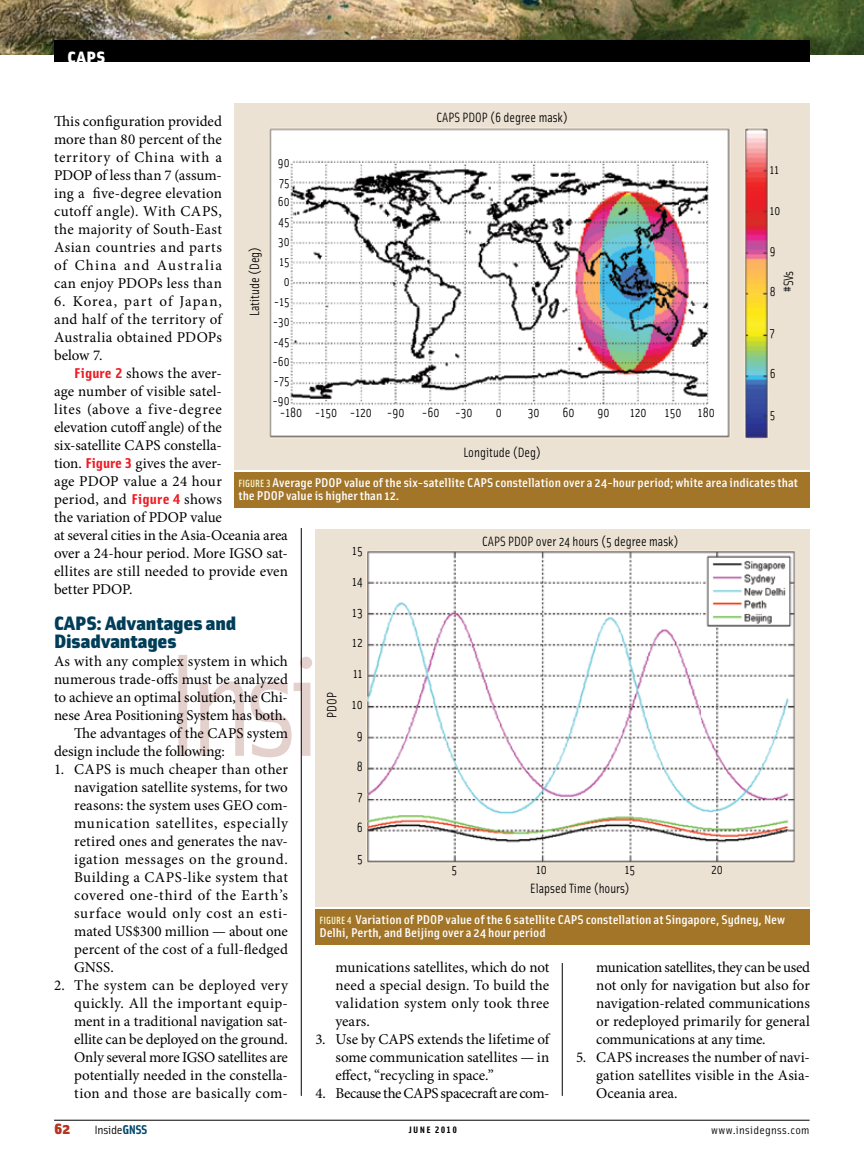
<style>
.page{position:relative;width:864px;height:1161px;background:#fff}
.page>*{position:absolute;margin:0;border:0;box-sizing:border-box;transform-origin:0 0}
.t1{font:19.5px/18px "Solex Black Lining";letter-spacing:-.005em;color:#003d58;scale:1.15 1}
.t2{font:16.5px "Solex Black Lining";color:#fff;scale:1.15 1}
.t3{font:15px/18px "Minion Pro";letter-spacing:.005em;color:#000;text-align:justify}
.t4{font:15px "Minion Pro";letter-spacing:-.025em;color:#000}
.t5{font:900 15px "Solex";color:#b5351e;scale:1.15 1}
.t6{font:13.5px "Solex";color:#000}
.t7{font:13.05px/20px "Solex";color:#000;text-align:right}
.t8{font:500 12.75px/13.5px "Solex";letter-spacing:-.005em;color:#fff;scale:1.15 1}
.t9{font:12px "Solex";letter-spacing:-.025em;color:#000;scale:1.15 1}
.t10{font:11.25px "Solex";letter-spacing:.025em;color:#000;scale:1.15 1}
.t11{font:9.3px "Solex Bold Lining";letter-spacing:.115em;color:#000;scale:1.15 1}
.s1{font-family:"Solex Bold Lining";font-size:14.25px;color:#ed1c24}
.s2{font-family:"Solex Medium Lining";font-weight:400;font-size:10.5px;color:#fcf9cf}
.s3{font-weight:700;font-size:12.75px;color:#00496e}
</style>
<div class="page">
<hr style="left:54px;top:1120px;width:756px;height:1px;background:#000">
<svg style="left:178px;top:655px;width:134px;height:102px"></svg>
<div style="left:315px;top:909px;width:495px;height:36px;background:#a27529"></div>
<div style="left:315px;top:530px;width:495px;height:378px;background:#ece2d4"></div>
<img style="left:366px;top:551px;width:429px;height:312px">
<div style="left:234px;top:472px;width:576px;height:36px;background:#a27529"></div>
<div style="left:234px;top:104px;width:576px;height:366px;background:#ece2d4"></div>
<img style="left:269px;top:128px;width:500px;height:310px">
<img style="left:0;top:0;width:864px;height:55px">
<div style="left:54px;top:40px;width:756px;height:22px;background:#000"></div>
<hr style="left:301px;top:528px;width:1px;height:568px;background:#000">
<hr style="left:562px;top:963px;width:1px;height:133px;background:#000">
<p class="t2" style="left:68px;top:45px;width:9px">caps</p>
<p class="t6" style="left:437px;top:108px;width:133px">CAPS PDOP (6 degree mask)</p>
<p class="t3" style="left:54px;top:112px;width:170px">This configuration provided more than 80 percent of the territory of China with a PDOP of less than 7 (assum&shy;ing a five-degree elevation cutoff angle). With CAPS, the majority of South-East Asian countries and parts of China and Australia can enjoy PDOPs less than</p>
<p class="t3" style="left:54px;top:292px;width:170px">6. Korea, part of Japan, and half of the territory of Australia obtained PDOPs below 7.</p>
<p class="t3" style="left:54px;top:364px;width:236px;text-align:left;text-indent:20px"><span class="s1">Figure 2</span> shows the aver-<br>age number of visible satel-<br>lites (above a five-degree<br>elevation cutoff angle) of the six-satellite CAPS constella-<br>tion. <span class="s1">Figure 3</span> gives the aver-<br>age PDOP value a 24 hour<br>period, and <span class="s1">Figure 4</span> shows<br>the variation of PDOP value<br>at several cities in the Asia-Oceania area over a 24-hour period. More IGSO sat&shy;ellites are still needed to provide even better PDOP.</p>
<h1 class="t1" style="left:54px;top:613px;width:160px">CAPS: Advantages and<br>Disadvantages</h1>
<p class="t3" style="left:54px;top:652px;width:235px">As with any complex system in which</p>
<p class="t3" style="left:54px;top:670px;width:235px">numerous trade-offs must be analyzed</p>
<p class="t3" style="left:54px;top:688px;width:236px">to achieve an optimal solution, the Chi-</p>
<p class="t3" style="left:54px;top:706px;width:234px">nese Area Positioning System has both.</p>
<p class="t3" style="left:74px;top:724px;width:215px">The advantages of the CAPS system</p>
<p class="t3" style="left:54px;top:742px;width:172px">design include the following:</p>
<p class="t3" style="left:74px;top:760px;width:215px;text-indent:-20px">1. CAPS is much cheaper than other navigation satellite systems, for two reasons: the system uses GEO com&shy;munication satellites, especially retired ones and generates the nav&shy;igation messages on the ground.<br>Building a CAPS-like system that covered one-third of the Earth’s surface would only cost an esti&shy;mated US$300 million — about one percent of the cost of a full-fledged GNSS.</p>
<p class="t3" style="left:74px;top:976px;width:215px;text-indent:-20px">2. The system can be deployed very quickly. All the important equip&shy;ment in a traditional navigation sat&shy;ellite can be deployed on the ground.<br>Only several more IGSO satellites are potentially needed in the constella&shy;tion and those are basically com-</p>
<p class="t7" style="left:272px;top:152px;width:19px">90<br>75<br>60<br>45<br>30<br>15<br>0 -15 -30 -45 -60 -75 -90</p>
<p class="t7" style="left:770px;top:159px;width:11px">11</p>
<p class="t7" style="left:770px;top:200px;width:12px">10</p>
<p class="t7" style="left:770px;top:240px;width:7px">9</p>
<p class="t7" style="left:770px;top:281px;width:7px">8</p>
<p class="t7" style="left:770px;top:322px;width:6px">7</p>
<p class="t7" style="left:770px;top:363px;width:7px">6</p>
<p class="t7" style="left:770px;top:404px;width:7px">5</p>
<p class="t6" style="left:246px;top:316px;width:71px;rotate:-90deg">Latitude (Deg)</p>
<p class="t6" style="left:780px;top:292px;width:23px;rotate:-90deg">#SVs</p>
<p class="t6" style="left:280px;top:404px;width:126px">-180 -150 -120 -90</p>
<p class="t6" style="left:422px;top:404px;width:52px">-60 -30</p>
<p class="t6" style="left:496px;top:404px;width:8px">0</p>
<p class="t6" style="left:528px;top:404px;width:13px">30</p>
<p class="t6" style="left:562px;top:404px;width:14px">60</p>
<p class="t6" style="left:597px;top:404px;width:14px">90</p>
<p class="t6" style="left:630px;top:404px;width:18px">120</p>
<p class="t6" style="left:665px;top:404px;width:51px">150 180</p>
<p class="t6" style="left:463px;top:443px;width:79px">Longitude (Deg)</p>
<p class="t8" style="left:238px;top:475px;width:488px"><span class="s2">FIGURE 3</span> Average PDOP value of the six-satellite CAPS constellation over a 24-hour period; white area indicates that the PDOP value is higher than 12.</p>
<p class="t6" style="left:482px;top:533px;width:198px">CAPS PDOP over 24 hours (5 degree mask)</p>
<p class="t6" style="left:352px;top:542px;width:12px">15</p>
<p class="t6" style="left:352px;top:573px;width:12px">14</p>
<p class="t6" style="left:352px;top:603px;width:12px">13</p>
<p class="t6" style="left:352px;top:634px;width:12px">12</p>
<p class="t6" style="left:353px;top:665px;width:11px">11</p>
<p class="t6" style="left:352px;top:696px;width:12px">10</p>
<p class="t6" style="left:357px;top:726px;width:8px">9</p>
<p class="t6" style="left:357px;top:757px;width:8px">8</p>
<p class="t6" style="left:358px;top:788px;width:7px">7</p>
<p class="t6" style="left:357px;top:819px;width:8px">6</p>
<p class="t6" style="left:357px;top:849px;width:7px">5</p>
<p class="t6" style="left:323px;top:718px;width:27px;rotate:-90deg">PDOP</p>
<p class="t6" style="left:452px;top:860px;width:7px">5</p>
<p class="t6" style="left:536px;top:860px;width:12px">10</p>
<p class="t6" style="left:625px;top:860px;width:12px">15</p>
<p class="t6" style="left:711px;top:860px;width:13px">20</p>
<p class="t6" style="left:530px;top:880px;width:101px">Elapsed Time (hours)</p>
<p class="t8" style="left:320px;top:912px;width:406px"><span class="s2">FIGURE 4</span> Variation of PDOP value of the 6 satellite CAPS constellation at Singapore, Sydney, New<br>Delhi, Perth, and Beijing over a 24 hour period</p>
<p class="t3" style="left:336px;top:958px;width:215px">munications satellites, which do not need a special design. To build the validation system only took three years.</p>
<p class="t3" style="left:336px;top:1030px;width:215px;text-indent:-20px">3. Use by CAPS extends the lifetime of some communication satellites — in effect, “recycling in space.”</p>
<p class="t4" style="left:315px;top:1083px;width:236px">4. Because the CAPS spacecraft are com-</p>
<p class="t3" style="left:596px;top:958px;width:215px">munication satellites, they can be used not only for navigation but also for navigation-related communications or redeployed primarily for general communications at any time.</p>
<p class="t3" style="left:596px;top:1048px;width:215px;text-indent:-20px">5. CAPS increases the number of navi&shy;gation satellites visible in the Asia-Oceania area.</p>
<p class="t5" style="left:54px;top:1119px;width:15px">62</p>
<p class="t9" style="left:95px;top:1122px;width:48px">Inside<span class="s3">GNSS</span></p>
<p class="t11" style="left:409px;top:1124px;width:43px">June 2010</p>
<p class="t10" style="left:711px;top:1123px;width:87px">www.insidegnss.com</p>
</div>
